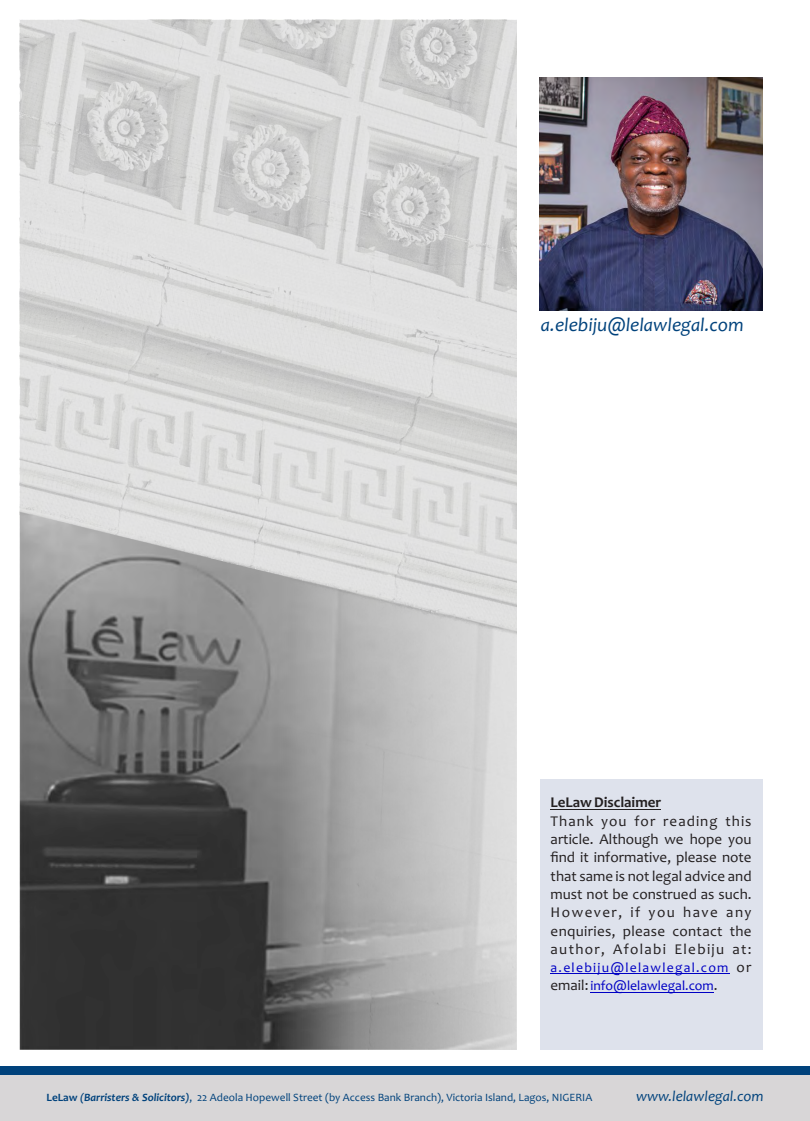
<style>
.page{position:relative;width:810px;height:1121px;background:#fff}
.page>*{position:absolute;margin:0;border:0;box-sizing:border-box;transform-origin:0 0}
.t1{font:italic 19.38px "Candara";color:#00427c}
.t2{font:15px/18.2px "Candara";letter-spacing:.025em;color:#231f20;text-align:justify}
.t3{font:italic 15px "Candara";color:#00427c}
.t4{font:700 15px "Candara";color:#231f20}
.t5{font:13.75px/18.2px "Candara";letter-spacing:.09em;color:#0000c4}
.t6{font:11.25px "Candara";color:#00427c}
.s1{font-size:15px;color:#231f20}
.s2{font-weight:700}
.s3{font-weight:700;font-style:italic}
</style>
<div class="page">
<img style="left:20px;top:20px;width:496px;height:492px">
<div style="left:540px;top:779px;width:223px;height:270px;background:#dee2ec"></div>
<hr style="left:551px;top:808px;width:110px;height:1px;background:#231f20">
<hr style="left:551px;top:973px;width:179px;height:1px;background:#0000c4">
<hr style="left:590px;top:991px;width:124px;height:1px;background:#0000c4">
<img style="left:540px;top:77px;width:223px;height:233px">
<div style="left:0;top:1074px;width:810px;height:46px;background:#d8d6d7"></div>
<div style="left:0;top:1065px;width:810px;height:9px;background:#00427c"></div>
<img style="left:20px;top:512px;width:496px;height:537px">
<p class="t1" style="left:541px;top:317px;width:204px">a.elebiju@lelawlegal.com</p>
<p class="t4" style="left:551px;top:796px;width:112px">LeLaw Disclaimer</p>
<p class="t2" style="left:551px;top:813px;width:202px">Thank you for reading this article. Although we hope you find it informative, please note that same is not legal advice and must not be construed as such.<br>However, if you have any enquiries, please contact the author, Afolabi Elebiju at:</p>
<p class="t5" style="left:551px;top:960px;width:202px">a.elebiju@lelawlegal.com <span class="s1">or email:</span> info@lelawlegal.com<span class="s1">.</span></p>
<p class="t6" style="left:47px;top:1092px;width:547px"><span class="s2">LeLaw</span> <span class="s3">(Barristers &amp; Solicitors)</span>, 22 Adeola Hopewell Street (by Access Bank Branch), Victoria Island, Lagos, NIGERIA</p>
<p class="t3" style="left:636px;top:1090px;width:129px">www.lelawlegal.com</p>
</div>
